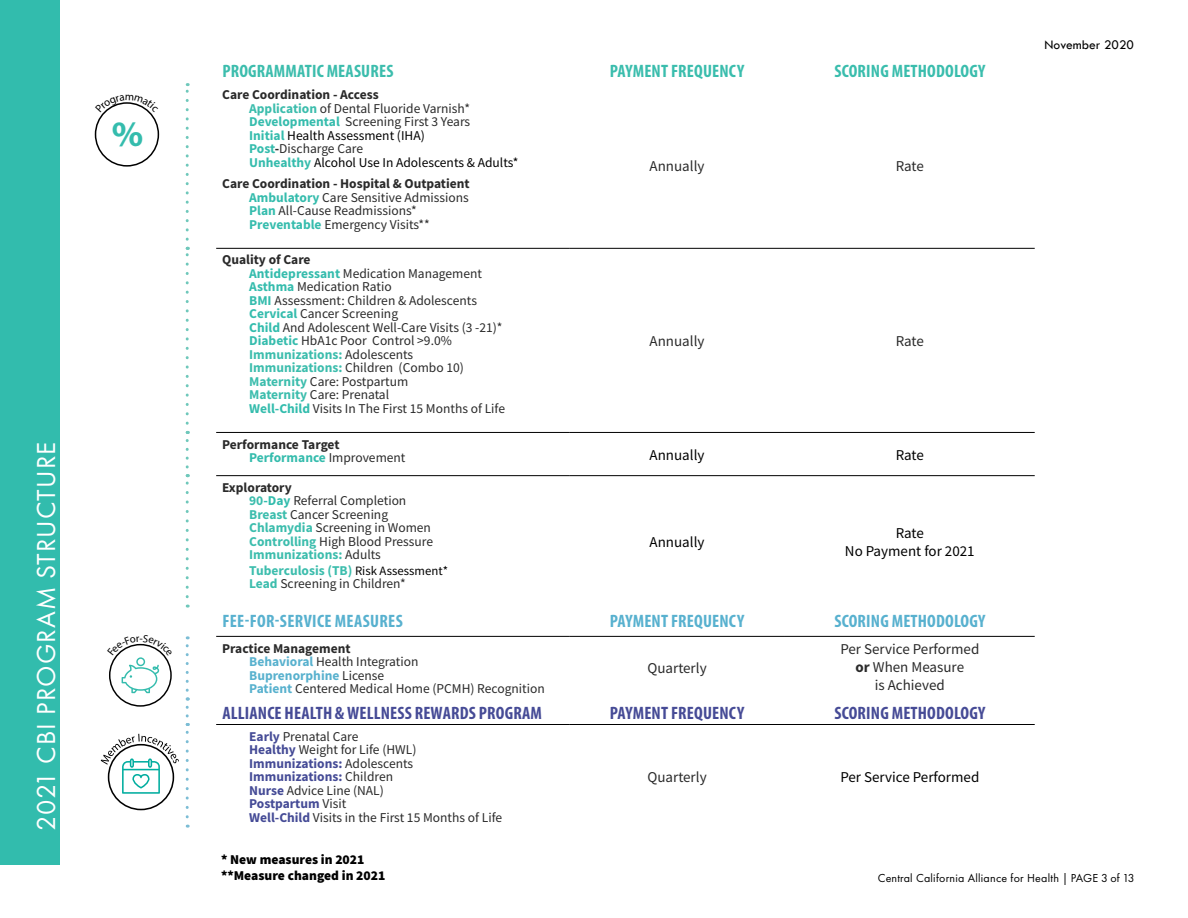
<style>
.page{position:relative;width:1188px;height:918px;background:#fff}
.page>*{position:absolute;margin:0;border:0;box-sizing:border-box;transform-origin:0 0}
.t1{font:700 35.85px "Myriad Pro";color:#34bcad}
.t2{font:27px "Futura PT";letter-spacing:.04em;color:#fff}
.t3{font:700 condensed 18px "Myriad Pro";letter-spacing:.01em;color:#464b96}
.t4{font:700 condensed 18px "Myriad Pro";letter-spacing:.01em;color:#58b1cf}
.t5{font:700 condensed 18px "Myriad Pro";letter-spacing:.01em;color:#3abdad}
.t6{font:700 condensed 18px "Myriad Pro";letter-spacing:.01em;color:#3cbdad}
.t7{font:15px/18px "Source Sans Pro";color:#2a2a2a;text-align:center}
.t8{font:15px/18px "Source Sans Pro";color:#000;text-align:center}
.t9{font:13.5px/13.5px "Source Sans Pro";color:#2a2a2a}
.t10{font:700 13.5px/13.5px "Source Sans Pro";color:#3cbdad}
.t11{font:900 13.5px/16.2px "Source Sans Pro";color:#000}
.t12{font:700 13.5px/13.5px "Source Sans Pro";color:#2a2a2a}
.t13{font:13.5px "Tw Cen";color:#000}
.t14{font:12px "Futura PT";letter-spacing:.02em;color:#000}
.s1{font-weight:700}
.s2{font-weight:700;color:#3cbdad}
.s3{font-weight:700;color:#35bcad}
.s4{color:#000}
.s5{font-weight:700;color:#32bcad}
.s6{color:#35bcad}
.s7{font-weight:400}
.s8{font-weight:400;font-size:12.75px;color:#000}
.s9{font-weight:400;color:#2a2a2a}
.s10{font-weight:700;color:#58b1ce}
.s11{font-weight:700;color:#454b96}
</style>
<div class="page">
<hr style="left:216px;top:248px;width:353px;height:1px;background:#000">
<hr style="left:569px;top:248px;width:216px;height:1px;background:#000">
<hr style="left:785px;top:248px;width:250px;height:1px;background:#000">
<hr style="left:216px;top:432px;width:353px;height:1px;background:#000">
<hr style="left:569px;top:432px;width:216px;height:1px;background:#000">
<hr style="left:785px;top:432px;width:250px;height:1px;background:#000">
<hr style="left:216px;top:475px;width:353px;height:1px;background:#000">
<hr style="left:569px;top:475px;width:216px;height:1px;background:#000">
<hr style="left:785px;top:475px;width:250px;height:1px;background:#000">
<hr style="left:216px;top:636px;width:353px;height:1px;background:#000">
<hr style="left:569px;top:636px;width:216px;height:1px;background:#000">
<hr style="left:785px;top:636px;width:250px;height:1px;background:#000">
<svg style="left:186px;top:83px;width:3px;height:156px"></svg>
<svg style="left:186px;top:247px;width:3px;height:176px"></svg>
<svg style="left:186px;top:431px;width:3px;height:36px"></svg>
<svg style="left:186px;top:474px;width:3px;height:123px"></svg>
<svg style="left:186px;top:636px;width:3px;height:54px"></svg>
<svg style="left:186px;top:698px;width:3px;height:18px"></svg>
<svg style="left:186px;top:723px;width:3px;height:94px"></svg>
<hr style="left:216px;top:724px;width:353px;height:1px;background:#000">
<hr style="left:569px;top:724px;width:216px;height:1px;background:#000">
<hr style="left:785px;top:724px;width:250px;height:1px;background:#000">
<svg style="left:101px;top:734px;width:78px;height:76px"></svg>
<div style="left:0;top:0;width:59px;height:865px;background:#32bcad"></div>
<svg style="left:95px;top:102px;width:64px;height:65px"></svg>
<svg style="left:109px;top:643px;width:63px;height:64px"></svg>
<h1 class="t1" style="left:112px;top:111px;width:33px">%</h1>
<h2 class="t2" style="left:30px;top:831px;width:390px;rotate:-90deg">2021 CBI PROGRAM STRUCTURE</h2>
<h3 class="t6" style="left:222px;top:60px;width:173px">PROGRAMMATIC MEASURES</h3>
<h3 class="t5" style="left:610px;top:60px;width:136px">PAYMENT FREQUENCY</h3>
<h3 class="t5" style="left:834px;top:60px;width:152px">SCORING METHODOLOGY</h3>
<p class="t9" style="left:249px;top:88px;width:271px;text-indent:-27px"><span class="s1">Care Coordination - Access<br></span><span class="s2">Application</span> of Dental Fluoride Varnish* <span class="s3">Developmental</span> Screening First 3 Years<br><span class="s3">Initial</span> <span class="s4">Health Assessment (IHA)<br></span><span class="s3">Post</span><span class="s1">-</span>Discharge Care<br><span class="s3">Unhealthy</span> <span class="s4">Alcohol Use In Adolescents &amp; Adults*</span></p>
<p class="t9" style="left:249px;top:177px;width:222px;text-indent:-27px"><span class="s1">Care Coordination - Hospital &amp; Outpatient </span><span class="s3">Ambulatory</span> Care Sensitive Admissions <span class="s3">Plan</span> All-Cause Readmissions* <span class="s3">Preventable</span> Emergency Visits**</p>
<p class="t9" style="left:249px;top:253px;width:257px;text-indent:-27px"><span class="s1">Quality of Care<br></span><span class="s3">Antidepressant</span> Medication Management <span class="s3">Asthma</span> Medication Ratio<br><span class="s3">BMI</span> Assessment: Children &amp; Adolescents <span class="s3">Cervical</span> Cancer Screening<br><span class="s5">Child</span> And Adolescent Well-Care Visits (3 -21)* <span class="s3">Diabetic</span> HbA1c Poor Control &gt;9.0% <span class="s2">Immunizations:</span> Adolescents <span class="s2">Immunizations:</span> Children (Combo 10)<br><span class="s2">Maternity</span> Care: Postpartum<br><span class="s2">Maternity</span> Care: Prenatal<br><span class="s3">Wel</span><span class="s5">l-Child</span> Visits In The First 15 Months of Life</p>
<p class="t7" style="left:650px;top:157px;width:56px">Annually</p>
<p class="t7" style="left:896px;top:157px;width:30px">Rate</p>
<p class="t7" style="left:650px;top:332px;width:56px">Annually</p>
<p class="t7" style="left:896px;top:332px;width:30px">Rate</p>
<p class="t12" style="left:249px;top:437px;width:158px;text-indent:-27px">Performance Target<br><span class="s6">Performance</span> <span class="s7">Improvement</span></p>
<p class="t8" style="left:650px;top:446px;width:56px">Annually</p>
<p class="t8" style="left:896px;top:446px;width:30px">Rate</p>
<p class="t9" style="left:249px;top:480px;width:186px;text-indent:-27px"><span class="s1">Exploratory<br></span><span class="s2">90</span><span class="s5">-Day</span> Referral Completion<br><span class="s2">Breast</span> Cancer Screening<br><span class="s2">Chlamydia</span> Screening in Women<br><span class="s2">Controlling</span> High Blood Pressure<br><span class="s2">Immunizations:</span> Adults</p>
<p class="t10" style="left:249px;top:563px;width:200px">Tuberculosis (TB) <span class="s8">Risk Assessment*<br></span>Lead <span class="s9">Screening in Children*</span></p>
<p class="t8" style="left:650px;top:533px;width:56px">Annually</p>
<p class="t8" style="left:845px;top:524px;width:131px">Rate<br>No Payment for 2021</p>
<h3 class="t4" style="left:222px;top:610px;width:182px">FEE-FOR-SERVICE MEASURES</h3>
<h3 class="t4" style="left:610px;top:610px;width:136px">PAYMENT FREQUENCY</h3>
<h3 class="t4" style="left:834px;top:610px;width:152px">SCORING METHODOLOGY</h3>
<p class="t9" style="left:249px;top:641px;width:297px;text-indent:-27px"><span class="s1">Practice Management<br></span><span class="s10">Behavioral</span> Health Integration<br><span class="s10">Buprenorphine</span> License<br><span class="s10">Patient</span> Centered Medical Home (PCMH) Recognition</p>
<p class="t7" style="left:840px;top:640px;width:141px">Per Service Performed <span class="s1">or</span> When Measure<br>is Achieved</p>
<p class="t7" style="left:647px;top:659px;width:61px">Quarterly</p>
<h3 class="t3" style="left:222px;top:701px;width:321px">ALLIANCE HEALTH &amp; WELLNESS REWARDS PROGRAM</h3>
<h3 class="t3" style="left:610px;top:701px;width:136px">PAYMENT FREQUENCY</h3>
<h3 class="t3" style="left:834px;top:701px;width:152px">SCORING METHODOLOGY</h3>
<p class="t9" style="left:249px;top:729px;width:255px"><span class="s11">Early</span> Prenatal Care<br><span class="s11">Healthy</span> Weight for Life (HWL)<br><span class="s11">Immunizations:</span> Adolescents<br><span class="s11">Immunizations:</span> Children<br><span class="s11">Nurse</span> Advice Line (NAL)<br><span class="s11">Postpartum</span> Visit<br><span class="s11">Well-Child</span> Visits in the First 15 Months of Life</p>
<p class="t7" style="left:647px;top:768px;width:61px">Quarterly</p>
<p class="t8" style="left:840px;top:768px;width:141px">Per Service Performed</p>
<p class="t13" style="left:1045px;top:37px;width:91px">November 2020</p>
<p class="t11" style="left:221px;top:851px;width:166px">* New measures in 2021 **Measure changed in 2021</p>
<p class="t14" style="left:878px;top:871px;width:258px">Central California Alliance for Health | PAGE 3 of 13</p>
</div>
